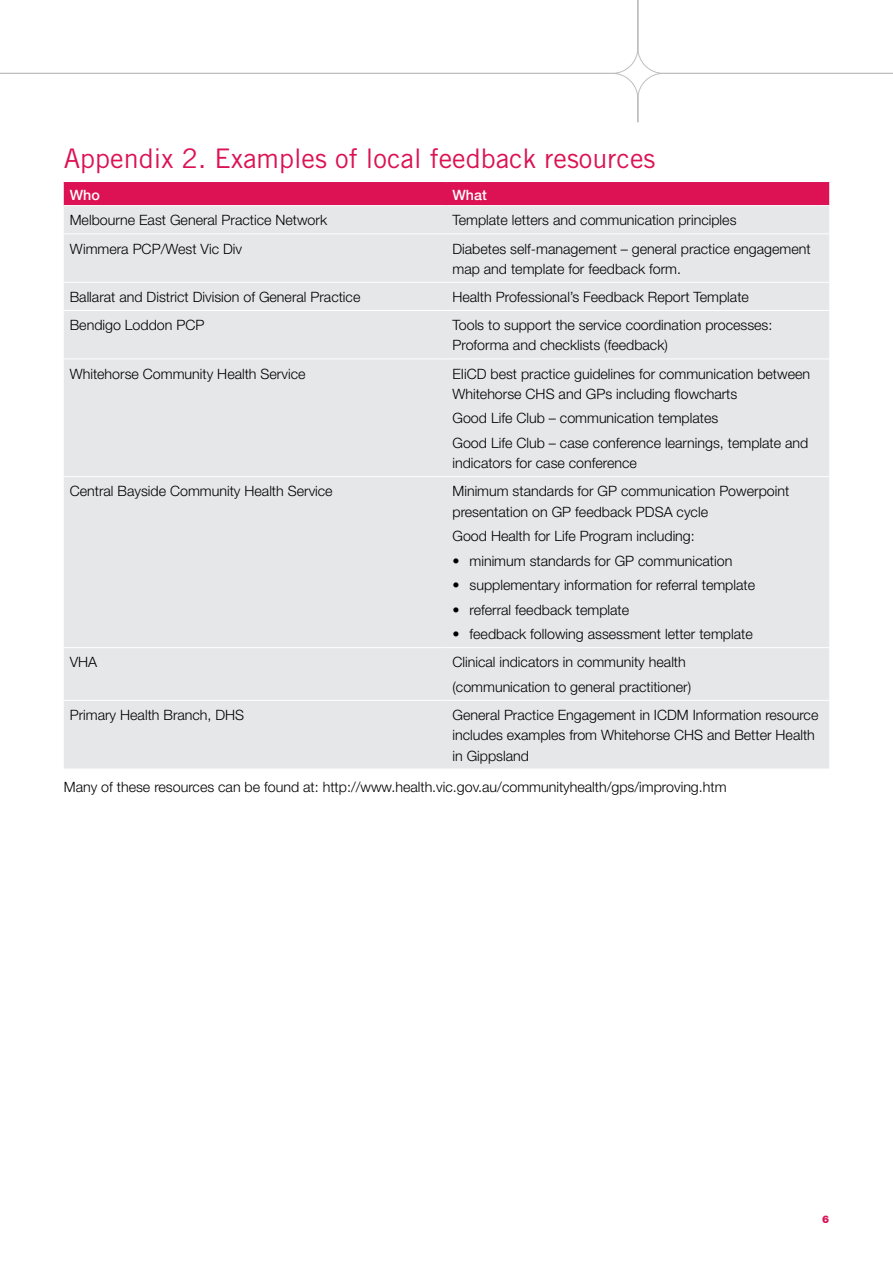
<style>
.page{position:relative;width:893px;height:1263px;background:#fff}
.page>*{position:absolute;margin:0;border:0;box-sizing:border-box;transform-origin:0 0}
.t1{font:27px "Trade Gothic LT";color:#dc1254}
.t2{font:300 14.25px/20.2px "Helvetica Neue LT";color:#000}
.t3{font:500 14.25px "Helvetica Neue LT";color:#fff}
.t4{font:900 10.5px "Helvetica Neue LT";color:#dc1254}
</style>
<div class="page">
<svg style="left:0;top:0;width:893px;height:123px"></svg>
<div style="left:64px;top:183px;width:765px;height:22px;background:#dc1254"></div>
<div style="left:64px;top:206px;width:765px;height:563px;background:#e6e7e8"></div>
<hr style="left:64px;top:182px;width:382px;height:1px;background:#dc1254">
<hr style="left:446px;top:182px;width:383px;height:1px;background:#dc1254">
<hr style="left:64px;top:233px;width:382px;height:1px;background:#fff">
<hr style="left:446px;top:233px;width:383px;height:1px;background:#fff">
<hr style="left:64px;top:282px;width:382px;height:1px;background:#fff">
<hr style="left:446px;top:282px;width:383px;height:1px;background:#fff">
<hr style="left:64px;top:310px;width:382px;height:1px;background:#fff">
<hr style="left:446px;top:310px;width:383px;height:1px;background:#fff">
<hr style="left:64px;top:359px;width:382px;height:1px;background:#fff">
<hr style="left:446px;top:359px;width:383px;height:1px;background:#fff">
<hr style="left:64px;top:476px;width:382px;height:1px;background:#fff">
<hr style="left:446px;top:476px;width:383px;height:1px;background:#fff">
<hr style="left:64px;top:647px;width:382px;height:1px;background:#fff">
<hr style="left:446px;top:647px;width:383px;height:1px;background:#fff">
<hr style="left:64px;top:700px;width:382px;height:1px;background:#fff">
<hr style="left:446px;top:700px;width:383px;height:1px;background:#fff">
<h1 class="t1" style="left:64px;top:142px;width:593px">Appendix 2. Examples of local feedback resources</h1>
<p class="t3" style="left:70px;top:186px;width:32px">Who</p>
<p class="t3" style="left:452px;top:186px;width:36px">What</p>
<p class="t2" style="left:70px;top:210px;width:259px">Melbourne East General Practice Network</p>
<p class="t2" style="left:452px;top:210px;width:285px">Template letters and communication principles</p>
<p class="t2" style="left:70px;top:238px;width:174px">Wimmera PCP/West Vic Div</p>
<p class="t2" style="left:452px;top:238px;width:360px">Diabetes self-management – general practice engagement map and template for feedback form.</p>
<p class="t2" style="left:70px;top:286px;width:292px">Ballarat and District Division of General Practice</p>
<p class="t2" style="left:452px;top:286px;width:298px">Health Professional’s Feedback Report Template</p>
<p class="t2" style="left:70px;top:315px;width:136px">Bendigo Loddon PCP</p>
<p class="t2" style="left:452px;top:315px;width:321px">Tools to support the service coordination processes:<br>Proforma and checklists (feedback)</p>
<p class="t2" style="left:70px;top:363px;width:237px">Whitehorse Community Health Service</p>
<p class="t2" style="left:452px;top:363px;width:359px">EIiCD best practice guidelines for communication between<br>Whitehorse CHS and GPs including flowcharts</p>
<p class="t2" style="left:452px;top:406px;width:357px;line-height:24.5px">Good Life Club – communication templates<br>Good Life Club – case conference learnings, template and</p>
<p class="t2" style="left:452px;top:453px;width:186px">indicators for case conference</p>
<p class="t2" style="left:70px;top:481px;width:264px">Central Bayside Community Health Service</p>
<p class="t2" style="left:452px;top:481px;width:338px">Minimum standards for GP communication Powerpoint presentation on GP feedback PDSA cycle</p>
<p class="t2" style="left:452px;top:526px;width:244px">Good Health for Life Program including:</p>
<p class="t2" style="left:452px;top:550px;width:281px">• minimum standards for GP communication</p>
<p class="t2" style="left:452px;top:575px;width:304px">• supplementary information for referral template</p>
<p class="t2" style="left:452px;top:599px;width:178px">• referral feedback template</p>
<p class="t2" style="left:452px;top:624px;width:302px">• feedback following assessment letter template</p>
<p class="t2" style="left:70px;top:652px;width:29px">VHA</p>
<p class="t2" style="left:452px;top:650px;width:240px;line-height:24.5px">Clinical indicators in community health (communication to general practitioner)</p>
<p class="t2" style="left:70px;top:704px;width:176px">Primary Health Branch, DHS</p>
<p class="t2" style="left:452px;top:704px;width:367px">General Practice Engagement in ICDM Information resource includes examples from Whitehorse CHS and Better Health in Gippsland</p>
<p class="t2" style="left:64px;top:777px;width:664px">Many of these resources can be found at: http://www.health.vic.gov.au/communityhealth/gps/improving.htm</p>
<p class="t4" style="left:822px;top:1212px;width:9px">6</p>
</div>
